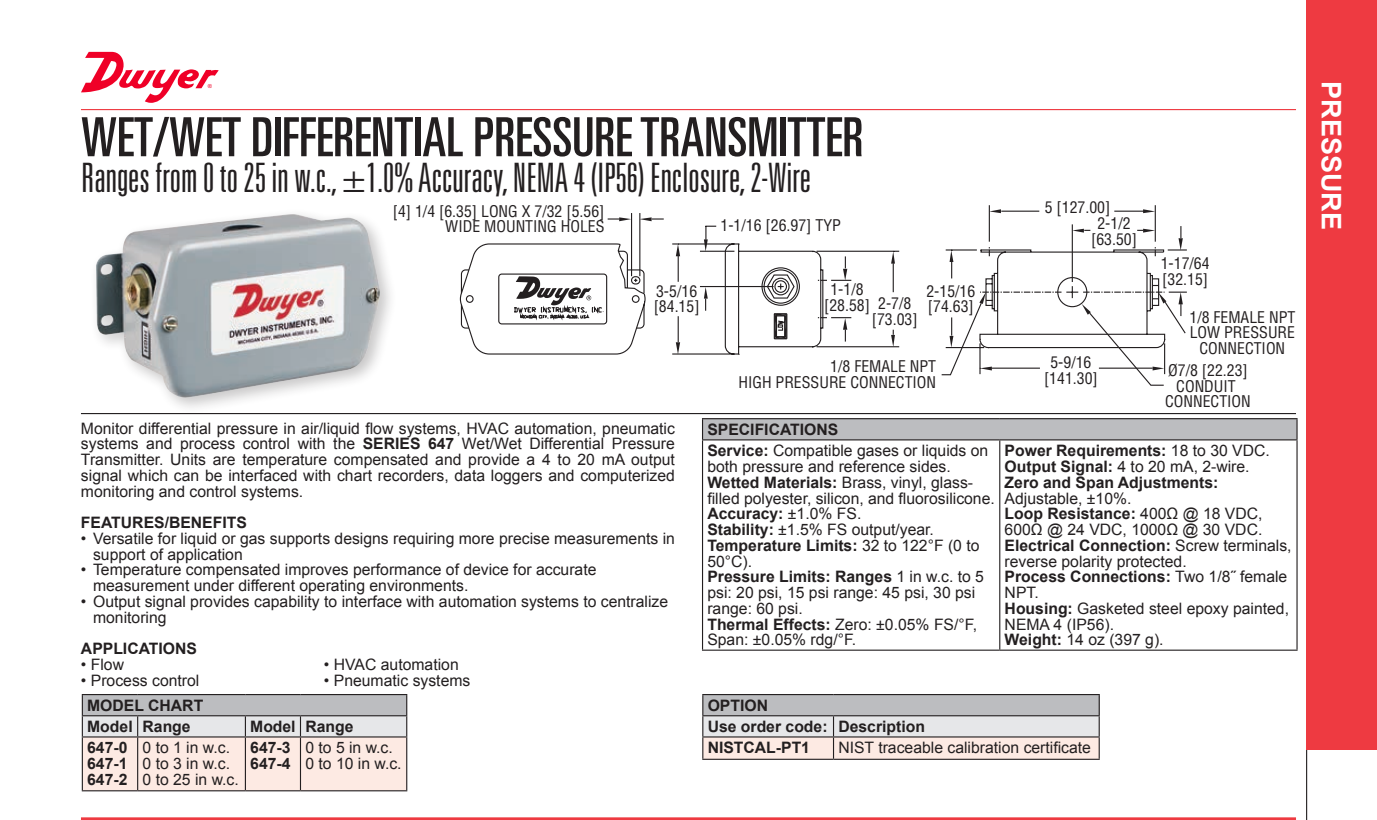
<style>
.page{position:relative;width:1377px;height:820px;background:#fff}
.page>*{position:absolute;margin:0;border:0;box-sizing:border-box;transform-origin:0 0}
.t1{font:ultra-condensed 54px "Univers LT Std";color:#231f20}
.t2{font:300 ultra-condensed 40.5px "Univers LT Std";color:#231f20}
.t3{font:700 27px "Arial";color:#fff}
.t4{font:15.75px/15.8px "Arial";color:#231f20}
.t5{font:700 15.75px/15.8px "Arial";color:#231f20}
.t6{font:condensed 15.75px/15.8px "Helvetica";color:#231f20}
.s1{font-weight:700}
.s2{font-weight:400}
</style>
<div class="page">
<hr style="left:81px;top:109px;width:1215px;height:1px;background:#ee3a41">
<hr style="left:81px;top:413px;width:1215px;height:1px;background:#231f20">
<div style="left:90px;top:208px;width:305px;height:207px;background:#231f20;opacity:.25"></div>
<img style="left:96px;top:214px;width:284px;height:183px">
<hr style="left:989px;top:205px;width:1px;height:37px;background:#231f20">
<hr style="left:1155px;top:205px;width:1px;height:37px;background:#231f20">
<svg style="left:459px;top:209px;width:728px;height:177px"></svg>
<hr style="left:81px;top:817px;width:1215px;height:3px;background:#ee3a41">
<div style="left:703px;top:419px;width:594px;height:21px;background:#bcbdc0"></div>
<hr style="left:999px;top:440px;width:1px;height:209px;background:#231f20">
<hr style="left:1296px;top:440px;width:2px;height:209px;background:#231f20">
<hr style="left:702px;top:440px;width:1px;height:209px;background:#231f20">
<hr style="left:702px;top:649px;width:298px;height:1px;background:#231f20">
<hr style="left:1000px;top:649px;width:298px;height:1px;background:#231f20">
<hr style="left:702px;top:418px;width:298px;height:1px;background:#231f20">
<svg style="left:702px;top:419px;width:1px;height:20px"></svg>
<hr style="left:1000px;top:418px;width:298px;height:1px;background:#231f20">
<hr style="left:1296px;top:419px;width:2px;height:20px;background:#231f20">
<hr style="left:702px;top:439px;width:298px;height:1px;background:#231f20">
<hr style="left:1000px;top:439px;width:298px;height:1px;background:#231f20">
<div style="left:1306px;top:0;width:71px;height:749px;background:#ee3a41"></div>
<hr style="left:82px;top:694px;width:56px;height:1px;background:#231f20">
<hr style="left:138px;top:694px;width:107px;height:1px;background:#231f20">
<hr style="left:245px;top:694px;width:55px;height:1px;background:#231f20">
<hr style="left:300px;top:694px;width:107px;height:1px;background:#231f20">
<svg style="left:82px;top:695px;width:325px;height:95px;background:#e4dad7"></svg>
<hr style="left:300px;top:715px;width:107px;height:1px;background:#231f20">
<hr style="left:82px;top:736px;width:56px;height:1px;background:#231f20">
<hr style="left:82px;top:737px;width:1px;height:53px;background:#231f20">
<hr style="left:138px;top:736px;width:107px;height:1px;background:#231f20">
<hr style="left:245px;top:736px;width:55px;height:1px;background:#231f20">
<hr style="left:245px;top:737px;width:1px;height:53px;background:#231f20">
<hr style="left:300px;top:736px;width:107px;height:1px;background:#231f20">
<hr style="left:82px;top:790px;width:56px;height:1px;background:#231f20">
<hr style="left:138px;top:790px;width:107px;height:1px;background:#231f20">
<hr style="left:245px;top:790px;width:55px;height:1px;background:#231f20">
<hr style="left:300px;top:790px;width:107px;height:1px;background:#231f20">
<hr style="left:702px;top:694px;width:131px;height:1px;background:#231f20">
<hr style="left:833px;top:694px;width:267px;height:1px;background:#231f20">
<svg style="left:702px;top:695px;width:398px;height:63px;background:#d8d2d2"></svg>
<hr style="left:833px;top:736px;width:267px;height:1px;background:#231f20">
<hr style="left:702px;top:758px;width:131px;height:2px;background:#231f20">
<hr style="left:833px;top:758px;width:267px;height:2px;background:#231f20">
<svg style="left:1306px;top:749px;width:71px;height:71px"></svg>
<svg style="left:81px;top:52px;width:138px;height:51px"></svg>
<p class="t1" style="left:81px;top:106px;width:784px">WET/WET DIFFERENTIAL PRESSURE TRANSMITTER</p>
<p class="t2" style="left:81px;top:157px;width:732px">Ranges from 0 to 25 in w.c., ±1.0% Accuracy, NEMA 4 (IP56) Enclosure, 2-Wire</p>
<p class="t6" style="left:393px;top:203px;width:213px;text-align:right">[4] 1/4 [6.35] LONG X 7/32 [5.56]<br>WIDE MOUNTING HOLES</p>
<p class="t6" style="left:721px;top:218px;width:122px">1-1/16 [26.97] TYP</p>
<p class="t6" style="left:1045px;top:199px;width:67px">5 [127.00]</p>
<p class="t6" style="left:1091px;top:215px;width:47px;text-align:center">2-1/2 [63.50]</p>
<p class="t6" style="left:654px;top:283px;width:47px">3-5/16 [84.15]</p>
<p class="t6" style="left:824px;top:282px;width:89px;text-indent:6px">1-1/8 [28.58] 2-7/8</p>
<p class="t6" style="left:872px;top:311px;width:47px">[73.03]</p>
<p class="t6" style="left:926px;top:283px;width:50px">2-15/16 [74.63]</p>
<p class="t6" style="left:1161px;top:255px;width:50px">1-17/64 [32.15]</p>
<p class="t6" style="left:1189px;top:309px;width:107px;text-align:center">1/8 FEMALE NPT<br>LOW PRESSURE<br>CONNECTION</p>
<p class="t4" style="left:81px;top:420px;width:595px;text-align:justify">Monitor differential pressure in air/liquid flow systems, HVAC automation, pneumatic systems and process control with the <span class="s1">SERIES 647</span> Wet/Wet Differential Pressure Transmitter. Units are temperature compensated and provide a 4 to 20 mA output signal which can be interfaced with chart recorders, data loggers and computerized monitoring and control systems.</p>
<p class="t5" style="left:81px;top:515px;width:167px">FEATURES/BENEFITS</p>
<p class="t4" style="left:81px;top:530px;width:595px">• Versatile for liquid or gas supports designs requiring more precise measurements in</p>
<p class="t4" style="left:93px;top:546px;width:151px">support of application</p>
<p class="t4" style="left:93px;top:562px;width:505px;text-indent:-12px">• Temperature compensated improves performance of device for accurate measurement under different operating environments.</p>
<p class="t4" style="left:93px;top:593px;width:577px;text-indent:-12px">• Output signal provides capability to interface with automation systems to centralize monitoring</p>
<p class="t5" style="left:81px;top:641px;width:118px">APPLICATIONS</p>
<p class="t4" style="left:81px;top:656px;width:45px">• Flow</p>
<p class="t4" style="left:324px;top:656px;width:136px">• HVAC automation</p>
<p class="t4" style="left:81px;top:672px;width:120px">• Process control</p>
<p class="t4" style="left:324px;top:672px;width:148px">• Pneumatic systems</p>
<p class="t5" style="left:87px;top:698px;width:118px">MODEL CHART</p>
<p class="t5" style="left:87px;top:719px;width:47px">Model</p>
<p class="t5" style="left:143px;top:719px;width:50px">Range</p>
<p class="t5" style="left:250px;top:719px;width:47px">Model</p>
<p class="t5" style="left:305px;top:719px;width:50px">Range</p>
<p class="t5" style="left:87px;top:740px;width:42px">647-0</p>
<p class="t5" style="left:87px;top:756px;width:42px">647-1</p>
<p class="t5" style="left:87px;top:772px;width:42px">647-2</p>
<p class="t4" style="left:143px;top:740px;width:89px">0 to 1 in w.c.</p>
<p class="t4" style="left:143px;top:756px;width:89px">0 to 3 in w.c.</p>
<p class="t4" style="left:143px;top:771px;width:98px">0 to 25 in w.c.</p>
<p class="t4" style="left:305px;top:740px;width:89px">0 to 5 in w.c.</p>
<p class="t4" style="left:305px;top:756px;width:98px">0 to 10 in w.c.</p>
<p class="t5" style="left:250px;top:740px;width:42px">647-3</p>
<p class="t5" style="left:250px;top:756px;width:42px">647-4</p>
<p class="t6" style="left:738px;top:358px;width:199px;text-align:right">1/8 FEMALE NPT<br>HIGH PRESSURE CONNECTION</p>
<p class="t6" style="left:1044px;top:355px;width:55px;text-align:center">5-9/16 [141.30]</p>
<p class="t6" style="left:1165px;top:362px;width:87px;text-align:center">Ø7/8 [22.23]<br>CONDUIT<br>CONNECTION</p>
<p class="t5" style="left:707px;top:422px;width:132px">SPECIFICATIONS</p>
<p class="t4" style="left:707px;top:443px;width:282px"><span class="s1">Service:</span> Compatible gases or liquids on both pressure and reference sides.</p>
<p class="t4" style="left:707px;top:474px;width:289px"><span class="s1">Wetted Materials:</span> Brass, vinyl, glass&shy;filled polyester, silicon, and fluorosilicone.</p>
<p class="t5" style="left:707px;top:506px;width:155px">Accuracy: <span class="s2">±1.0% FS.</span></p>
<p class="t4" style="left:707px;top:522px;width:228px"><span class="s1">Stability:</span> ±1.5% FS output/year.</p>
<p class="t4" style="left:707px;top:537px;width:274px"><span class="s1">Temperature Limits:</span> 32 to 122°F (0 to<br>50°C).</p>
<p class="t4" style="left:707px;top:569px;width:278px"><span class="s1">Pressure Limits: Ranges</span> 1 in w.c. to 5 psi: 20 psi, 15 psi range: 45 psi, 30 psi range: 60 psi.</p>
<p class="t4" style="left:707px;top:616px;width:271px"><span class="s1">Thermal Effects:</span> Zero: ±0.05% FS/°F,<br>Span: ±0.05% rdg/°F.</p>
<p class="t5" style="left:1005px;top:443px;width:267px">Power Requirements: <span class="s2">18 to 30 VDC.</span></p>
<p class="t4" style="left:1005px;top:459px;width:247px"><span class="s1">Output Signal:</span> 4 to 20 mA, 2-wire.</p>
<p class="t5" style="left:1005px;top:475px;width:215px">Zero and Span Adjustments:<br><span class="s2">Adjustable, ±10%.</span></p>
<p class="t4" style="left:1005px;top:506px;width:259px"><span class="s1">Loop Resistance:</span> 400Ω @ 18 VDC,<br>600Ω @ 24 VDC, 1000Ω @ 30 VDC.</p>
<p class="t4" style="left:1005px;top:537px;width:289px"><span class="s1">Electrical Connection:</span> Screw terminals, reverse polarity protected.</p>
<p class="t5" style="left:1005px;top:569px;width:284px">Process Connections: <span class="s2">Two 1/8˝ female<br>NPT.</span></p>
<p class="t4" style="left:1005px;top:600px;width:286px"><span class="s1">Housing:</span> Gasketed steel epoxy painted,<br>NEMA 4 (IP56).</p>
<p class="t4" style="left:1005px;top:632px;width:160px"><span class="s1">Weight:</span> 14 oz (397 g).</p>
<p class="t5" style="left:708px;top:698px;width:62px">OPTION</p>
<p class="t5" style="left:708px;top:719px;width:121px">Use order code:</p>
<p class="t5" style="left:838px;top:719px;width:88px">Description</p>
<p class="t5" style="left:708px;top:740px;width:104px">NISTCAL-PT1</p>
<p class="t4" style="left:838px;top:740px;width:254px">NIST traceable calibration certificate</p>
<p class="t3" style="left:1349px;top:81px;width:150px;rotate:90deg">PRESSURE</p>
</div>
